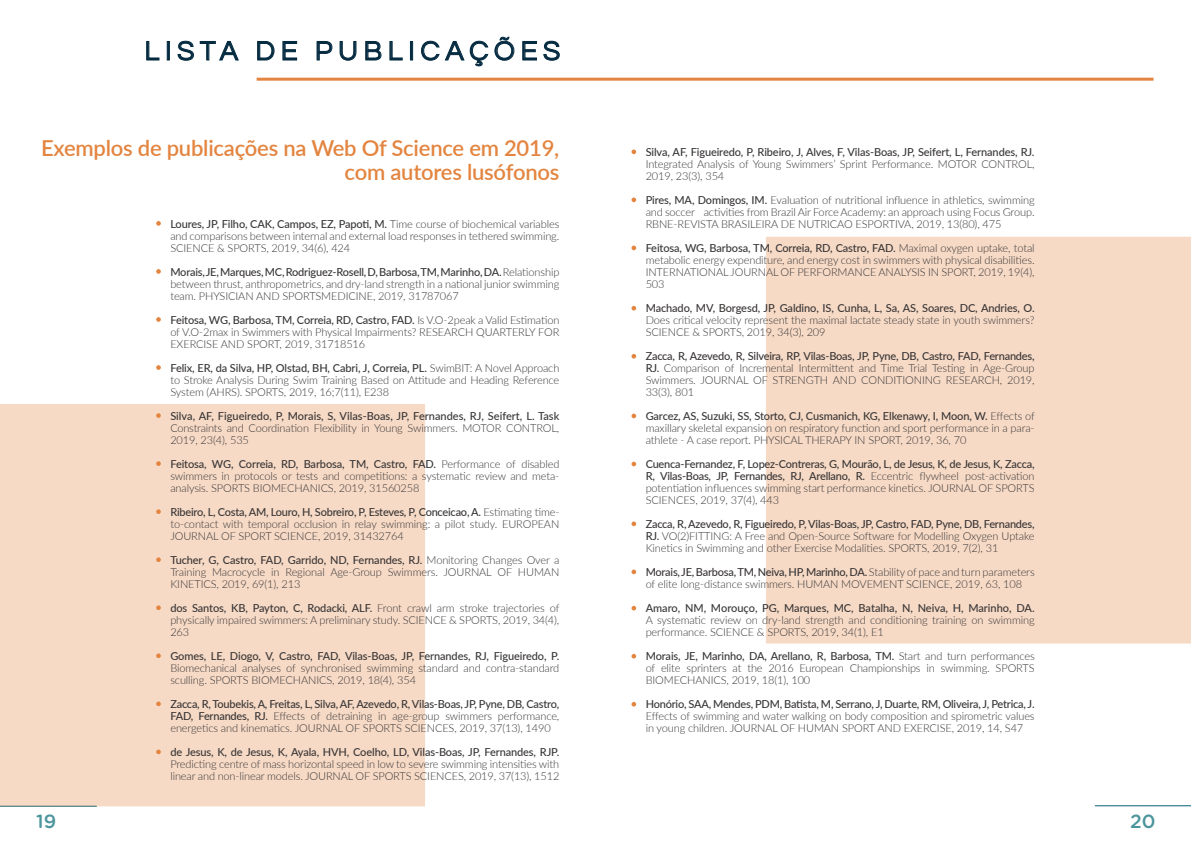
<style>
.page{position:relative;width:1191px;height:842px;background:#fff}
.page>*{position:absolute;margin:0;border:0;box-sizing:border-box;transform-origin:0 0}
.t1{font:28px "Questrial";letter-spacing:.2em;color:#042a40}
.t2{font:600 22px/24px "Lato";letter-spacing:-.01em;color:#e38540;text-align:right}
.t3{font:500 19px "Gotham Rounded";color:#4c959d}
.t4{font:300 11px/12px "Lato";letter-spacing:-.01em;color:#393535;text-align:justify}
.t5{font:500 11px "Lato";letter-spacing:-.01em;color:#393535}
.s1{font-weight:500}
</style>
<div class="page">
<hr style="left:0;top:806px;width:97px;height:1px;background:#006475">
<hr style="left:1094px;top:805px;width:97px;height:1px;background:#006475">
<svg style="left:146px;top:41px;width:14px;height:20px"></svg>
<div style="left:167px;top:41px;width:3px;height:19px;border:1px solid #042a40"></div>
<svg style="left:177px;top:40px;width:62px;height:21px"></svg>
<svg style="left:257px;top:41px;width:18px;height:20px"></svg>
<svg style="left:282px;top:41px;width:16px;height:20px"></svg>
<svg style="left:316px;top:41px;width:17px;height:20px"></svg>
<svg style="left:339px;top:41px;width:18px;height:20px"></svg>
<svg style="left:365px;top:41px;width:17px;height:20px"></svg>
<svg style="left:389px;top:41px;width:14px;height:20px"></svg>
<div style="left:410px;top:41px;width:3px;height:19px;border:1px solid #042a40"></div>
<svg style="left:421px;top:36px;width:94px;height:31px"></svg>
<svg style="left:522px;top:41px;width:15px;height:20px"></svg>
<svg style="left:543px;top:40px;width:17px;height:21px"></svg>
<hr style="left:257px;top:78px;width:896px;height:3px;background:#e38540">
<div style="left:0;top:404px;width:425px;height:402px;background:#f6dac6"></div>
<div style="left:766px;top:237px;width:425px;height:406px;background:#f6dac6"></div>
<svg style="left:156px;top:221px;width:5px;height:5px"></svg>
<svg style="left:631px;top:149px;width:5px;height:5px"></svg>
<svg style="left:156px;top:509px;width:5px;height:5px"></svg>
<svg style="left:631px;top:462px;width:5px;height:4px"></svg>
<svg style="left:156px;top:269px;width:5px;height:5px"></svg>
<svg style="left:631px;top:198px;width:5px;height:4px"></svg>
<svg style="left:156px;top:557px;width:5px;height:5px"></svg>
<svg style="left:631px;top:521px;width:5px;height:5px"></svg>
<svg style="left:156px;top:317px;width:5px;height:5px"></svg>
<svg style="left:631px;top:246px;width:5px;height:4px"></svg>
<svg style="left:156px;top:605px;width:5px;height:5px"></svg>
<svg style="left:631px;top:569px;width:5px;height:5px"></svg>
<svg style="left:156px;top:413px;width:5px;height:5px"></svg>
<svg style="left:631px;top:354px;width:5px;height:5px"></svg>
<svg style="left:156px;top:701px;width:5px;height:5px"></svg>
<svg style="left:631px;top:654px;width:5px;height:4px"></svg>
<svg style="left:156px;top:365px;width:5px;height:5px"></svg>
<svg style="left:631px;top:306px;width:5px;height:5px"></svg>
<svg style="left:156px;top:653px;width:5px;height:5px"></svg>
<svg style="left:631px;top:606px;width:5px;height:4px"></svg>
<svg style="left:156px;top:461px;width:5px;height:5px"></svg>
<svg style="left:631px;top:414px;width:5px;height:4px"></svg>
<svg style="left:156px;top:749px;width:5px;height:5px"></svg>
<svg style="left:631px;top:702px;width:5px;height:5px"></svg>
<h1 class="t1" style="left:144px;top:37px;width:417px">LISTA DE PUBLICAÇÕES</h1>
<h2 class="t2" style="left:41px;top:135px;width:520px">Exemplos de publicações na Web Of Science em 2019, com autores lusófonos</h2>
<p class="t5" style="left:645px;top:144px;width:390px">Silva, AF, Figueiredo, P, Ribeiro, J, Alves, F, Vilas-Boas, JP, Seifert, L, Fernandes, RJ.</p>
<p class="t4" style="left:645px;top:158px;width:390px">Integrated Analysis of Young Swimmers’ Sprint Performance. MOTOR CONTROL,<br>2019, 23(3), 354</p>
<p class="t4" style="left:645px;top:194px;width:390px"><span class="s1">Pires, MA, Domingos, IM.</span> Evaluation of nutritional influence in athletics, swimming and soccer activities from Brazil Air Force Academy: an approach using Focus Group.<br>RBNE-REVISTA BRASILEIRA DE NUTRICAO ESPORTIVA, 2019, 13(80), 475</p>
<p class="t4" style="left:645px;top:242px;width:390px"><span class="s1">Feitosa, WG, Barbosa, TM, Correia, RD, Castro, FAD.</span> Maximal oxygen uptake, total metabolic energy expenditure, and energy cost in swimmers with physical disabilities.<br>INTERNATIONAL JOURNAL OF PERFORMANCE ANALYSIS IN SPORT, 2019, 19(4), 503</p>
<p class="t5" style="left:645px;top:300px;width:390px">Machado, MV, Borgesd, JP, Galdino, IS, Cunha, L, Sa, AS, Soares, DC, Andries, O.</p>
<p class="t4" style="left:645px;top:314px;width:390px">Does critical velocity represent the maximal lactate steady state in youth swimmers?<br>SCIENCE &amp; SPORTS, 2019, 34(3), 209</p>
<p class="t4" style="left:645px;top:350px;width:390px"><span class="s1">Zacca, R, Azevedo, R, Silveira, RP, Vilas-Boas, JP, Pyne, DB, Castro, FAD, Fernandes, RJ.</span> Comparison of Incremental Intermittent and Time Trial Testing in Age-Group Swimmers. JOURNAL OF STRENGTH AND CONDITIONING RESEARCH, 2019, 33(3), 801</p>
<p class="t4" style="left:645px;top:410px;width:391px"><span class="s1">Garcez, AS, Suzuki, SS, Storto, CJ, Cusmanich, KG, Elkenawy, I, Moon, W.</span> Effects of maxillary skeletal expansion on respiratory function and sport performance in a para&shy;athlete - A case report. PHYSICAL THERAPY IN SPORT, 2019, 36, 70</p>
<p class="t4" style="left:645px;top:458px;width:390px"><span class="s1">Cuenca-Fernandez, F, Lopez-Contreras, G, Mourão, L, de Jesus, K, de Jesus, K, Zacca, R, Vilas-Boas, JP, Fernandes, RJ, Arellano, R.</span> Eccentric flywheel post-activation potentiation influences swimming start performance kinetics. JOURNAL OF SPORTS SCIENCES, 2019, 37(4), 443</p>
<p class="t4" style="left:645px;top:518px;width:390px"><span class="s1">Zacca, R, Azevedo, R, Figueiredo, P, Vilas-Boas, JP, Castro, FAD, Pyne, DB, Fernandes, RJ.</span> VO(2)FITTING: A Free and Open-Source Software for Modelling Oxygen Uptake Kinetics in Swimming and other Exercise Modalities. SPORTS, 2019, 7(2), 31</p>
<p class="t4" style="left:645px;top:566px;width:390px"><span class="s1">Morais, JE, Barbosa, TM, Neiva, HP, Marinho, DA.</span> Stability of pace and turn parameters of elite long-distance swimmers. HUMAN MOVEMENT SCIENCE, 2019, 63, 108</p>
<p class="t5" style="left:645px;top:600px;width:390px">Amaro, NM, Morouço, PG, Marques, MC, Batalha, N, Neiva, H, Marinho, DA.</p>
<p class="t4" style="left:645px;top:614px;width:390px">A systematic review on dry-land strength and conditioning training on swimming performance. SCIENCE &amp; SPORTS, 2019, 34(1), E1</p>
<p class="t4" style="left:645px;top:650px;width:390px"><span class="s1">Morais, JE, Marinho, DA, Arellano, R, Barbosa, TM.</span> Start and turn performances of elite sprinters at the 2016 European Championships in swimming. SPORTS BIOMECHANICS, 2019, 18(1), 100</p>
<p class="t5" style="left:645px;top:696px;width:390px">Honório, SAA, Mendes, PDM, Batista, M, Serrano, J, Duarte, RM, Oliveira, J, Petrica, J.</p>
<p class="t4" style="left:645px;top:710px;width:390px">Effects of swimming and water walking on body composition and spirometric values in young children. JOURNAL OF HUMAN SPORT AND EXERCISE, 2019, 14, S47</p>
<p class="t4" style="left:170px;top:218px;width:390px"><span class="s1">Loures, JP, Filho, CAK, Campos, EZ, Papoti, M.</span> Time course of biochemical variables and comparisons between internal and external load responses in tethered swimming.<br>SCIENCE &amp; SPORTS, 2019, 34(6), 424</p>
<p class="t4" style="left:170px;top:266px;width:390px"><span class="s1">Morais, JE, Marques, MC, Rodriguez-Rosell, D, Barbosa, TM, Marinho, DA.</span> Relationship between thrust, anthropometrics, and dry-land strength in a national junior swimming team. PHYSICIAN AND SPORTSMEDICINE, 2019, 31787067</p>
<p class="t4" style="left:170px;top:314px;width:390px"><span class="s1">Feitosa, WG, Barbosa, TM, Correia, RD, Castro, FAD.</span> Is V.O-2peak a Valid Estimation of V.O-2max in Swimmers with Physical Impairments? RESEARCH QUARTERLY FOR EXERCISE AND SPORT, 2019, 31718516</p>
<p class="t4" style="left:170px;top:362px;width:390px"><span class="s1">Felix, ER, da Silva, HP, Olstad, BH, Cabri, J, Correia, PL.</span> SwimBIT: A Novel Approach to Stroke Analysis During Swim Training Based on Attitude and Heading Reference System (AHRS). SPORTS, 2019, 16;7(11), E238</p>
<p class="t5" style="left:170px;top:408px;width:390px">Silva, AF, Figueiredo, P, Morais, S, Vilas-Boas, JP, Fernandes, RJ, Seifert, L. Task</p>
<p class="t4" style="left:170px;top:422px;width:390px">Constraints and Coordination Flexibility in Young Swimmers. MOTOR CONTROL,<br>2019, 23(4), 535</p>
<p class="t4" style="left:170px;top:458px;width:390px"><span class="s1">Feitosa, WG, Correia, RD, Barbosa, TM, Castro, FAD.</span> Performance of disabled swimmers in protocols or tests and competitions: a systematic review and meta&shy;analysis. SPORTS BIOMECHANICS, 2019, 31560258</p>
<p class="t4" style="left:170px;top:506px;width:390px"><span class="s1">Ribeiro, L, Costa, AM, Louro, H, Sobreiro, P, Esteves, P, Conceicao, A.</span> Estimating time&shy;to-contact with temporal occlusion in relay swimming: a pilot study. EUROPEAN JOURNAL OF SPORT SCIENCE, 2019, 31432764</p>
<p class="t4" style="left:170px;top:554px;width:390px"><span class="s1">Tucher, G, Castro, FAD, Garrido, ND, Fernandes, RJ.</span> Monitoring Changes Over a Training Macrocycle in Regional Age-Group Swimmers. JOURNAL OF HUMAN KINETICS, 2019, 69(1), 213</p>
<p class="t4" style="left:170px;top:602px;width:391px"><span class="s1">dos Santos, KB, Payton, C, Rodacki, ALF.</span> Front crawl arm stroke trajectories of physically impaired swimmers: A preliminary study. SCIENCE &amp; SPORTS, 2019, 34(4), 263</p>
<p class="t5" style="left:170px;top:648px;width:390px">Gomes, LE, Diogo, V, Castro, FAD, Vilas-Boas, JP, Fernandes, RJ, Figueiredo, P.</p>
<p class="t4" style="left:170px;top:662px;width:390px">Biomechanical analyses of synchronised swimming standard and contra-standard sculling. SPORTS BIOMECHANICS, 2019, 18(4), 354</p>
<p class="t4" style="left:170px;top:698px;width:390px"><span class="s1">Zacca, R, Toubekis, A, Freitas, L, Silva, AF, Azevedo, R, Vilas-Boas, JP, Pyne, DB, Castro, FAD, Fernandes, RJ.</span> Effects of detraining in age-group swimmers performance, energetics and kinematics. JOURNAL OF SPORTS SCIENCES, 2019, 37(13), 1490</p>
<p class="t5" style="left:170px;top:744px;width:390px">de Jesus, K, de Jesus, K, Ayala, HVH, Coelho, LD, Vilas-Boas, JP, Fernandes, RJP.</p>
<p class="t4" style="left:170px;top:758px;width:390px">Predicting centre of mass horizontal speed in low to severe swimming intensities with linear and non-linear models. JOURNAL OF SPORTS SCIENCES, 2019, 37(13), 1512</p>
<h3 class="t3" style="left:36px;top:807px;width:21px">19</h3>
<h3 class="t3" style="left:1130px;top:808px;width:27px">20</h3>
</div>
